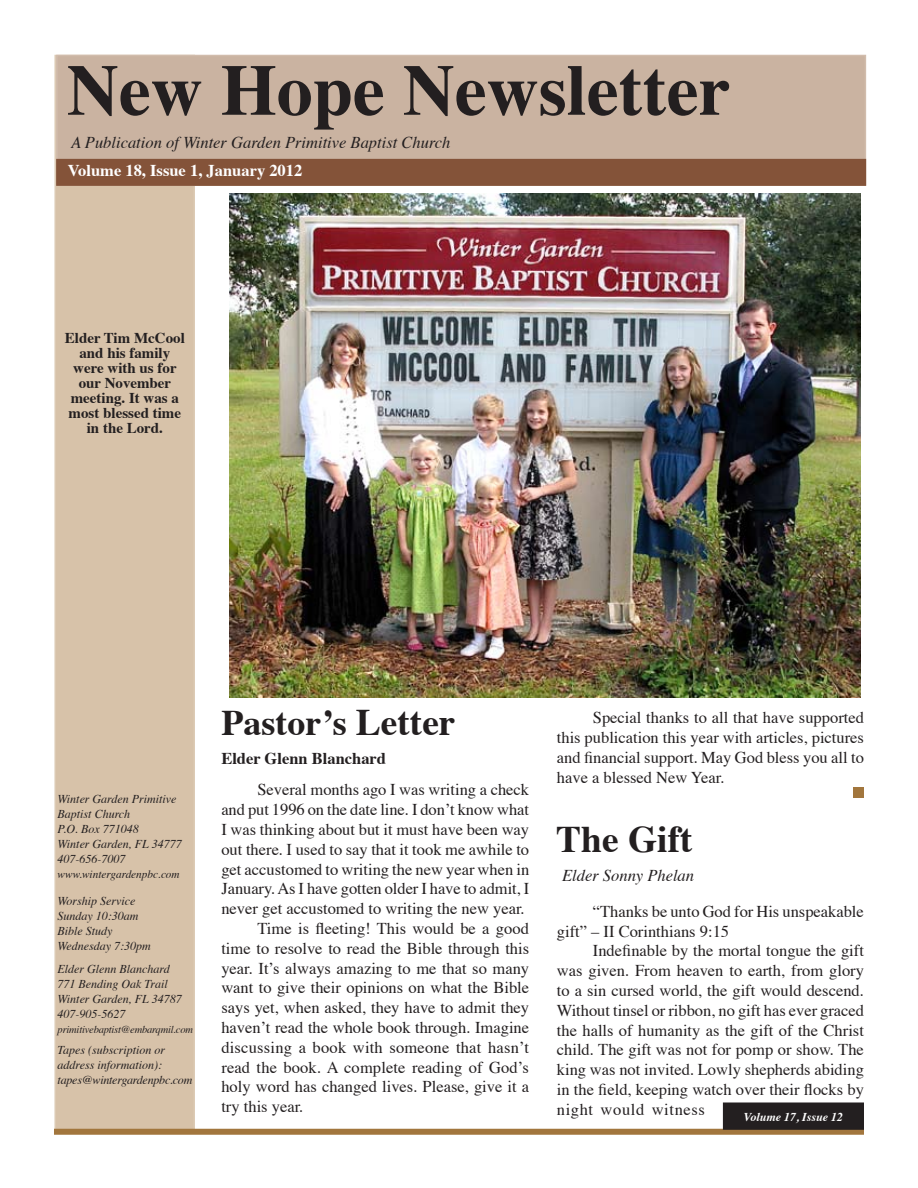
<style>
.page{position:relative;width:918px;height:1188px;background:#fff}
.page>*{position:absolute;margin:0;border:0;box-sizing:border-box;transform-origin:0 0}
.t1{font:700 72px "Times";color:#231f20}
.t2{font:700 37.5px "Times";color:#231f20}
.t3{font:700 36px "Times";color:#231f20}
.t4{font:16.5px/19.8px "Times";color:#231f20;text-align:justify}
.t5{font:italic 16.5px "Times";color:#231f20}
.t6{font:700 16.5px "Times";color:#fff}
.t7{font:700 16.5px "Times";color:#231f20}
.t8{font:700 15px/15px "Times";color:#231f20;text-align:center}
.t9{font:italic 12px/15px "Times";color:#231f20}
.t10{font:italic 700 12px "Times";color:#fff}
.t11{font:italic 11.25px "Times";color:#231f20}
.t12{font:italic 10.5px "Times";letter-spacing:-.02em;color:#231f20}
.s1{font-size:37.5px}
</style>
<div class="page">
<div style="left:54px;top:55px;width:141px;height:1079px;background:#d7c2a9;border:2px solid #dccab4"></div>
<div style="left:54px;top:1129px;width:810px;height:6px;background:#a2763d"></div>
<div style="left:724px;top:1103px;width:139px;height:26px;background:#231f20"></div>
<div style="left:723px;top:1102px;width:141px;height:28px;border:2px solid #231f20"></div>
<div style="left:56px;top:55px;width:810px;height:131px;background:#cab3a1;border:2px solid #d1bcac"></div>
<div style="left:56px;top:159px;width:810px;height:27px;background:#845339;border:2px solid #845339"></div>
<img style="left:230px;top:193px;width:631px;height:505px">
<div style="left:854px;top:787px;width:10px;height:11px;background:#a2763d"></div>
<h1 class="t1" style="left:67px;top:22px;width:665px">New Hope Newsletter</h1>
<p class="t5" style="left:71px;top:128px;width:381px">A Publication of Winter Garden Primitive Baptist Church</p>
<p class="t6" style="left:68px;top:155px;width:236px">Volume 18, Issue 1, January 2012</p>
<p class="t8" style="left:65px;top:329px;width:122px">Elder Tim McCool and his family were with us for our November meeting. It was a most blessed time in the Lord.</p>
<p class="t9" style="left:58px;top:791px;width:126px">Winter Garden Primitive<br>Baptist Church<br>P.O. Box 771048<br>Winter Garden, FL 34777<br>407-656-7007</p>
<p class="t11" style="left:58px;top:864px;width:124px">www.wintergardenpbc.com</p>
<p class="t9" style="left:58px;top:893px;width:95px">Worship Service<br>Sunday 10:30am<br>Bible Study<br>Wednesday 7:30pm</p>
<p class="t9" style="left:58px;top:960px;width:126px">Elder Glenn Blanchard<br>771 Bending Oak Trail<br>Winter Garden, FL 34787<br>407-905-5627</p>
<p class="t12" style="left:58px;top:1020px;width:137px">primitivebaptist@embarqmil.com</p>
<p class="t9" style="left:58px;top:1041px;width:136px">Tapes (subscription or address information): tapes@wintergardenpbc.com</p>
<h3 class="t3" style="left:221px;top:688px;width:236px">Pastor’s <span class="s1">Letter</span></h3>
<p class="t7" style="left:221px;top:743px;width:166px">Elder Glenn Blanchard</p>
<p class="t4" style="left:257px;top:779px;width:273px">Several months ago I was writing a check</p>
<p class="t4" style="left:221px;top:798px;width:309px">and put 1996 on the date line. I don’t know what</p>
<p class="t4" style="left:221px;top:818px;width:309px">I was thinking about but it must have been way</p>
<p class="t4" style="left:221px;top:838px;width:309px">out there. I used to say that it took me awhile to</p>
<p class="t4" style="left:221px;top:858px;width:309px">get accustomed to writing the new year when in</p>
<p class="t4" style="left:221px;top:878px;width:309px">January. As I have gotten older I have to admit, I</p>
<p class="t4" style="left:221px;top:897px;width:305px">never get accustomed to writing the new year.</p>
<p class="t4" style="left:257px;top:917px;width:273px">Time is fleeting! This would be a good</p>
<p class="t4" style="left:221px;top:937px;width:309px">time to resolve to read the Bible through this</p>
<p class="t4" style="left:221px;top:957px;width:309px">year. It’s always amazing to me that so many</p>
<p class="t4" style="left:221px;top:977px;width:309px">want to give their opinions on what the Bible</p>
<p class="t4" style="left:221px;top:996px;width:309px">says yet, when asked, they have to admit they</p>
<p class="t4" style="left:221px;top:1016px;width:309px">haven’t read the whole book through. Imagine</p>
<p class="t4" style="left:221px;top:1036px;width:309px">discussing a book with someone that hasn’t</p>
<p class="t4" style="left:221px;top:1056px;width:309px">read the book. A complete reading of God’s</p>
<p class="t4" style="left:221px;top:1076px;width:309px">holy word has changed lives. Please, give it a</p>
<p class="t4" style="left:221px;top:1095px;width:84px">try this year.</p>
<p class="t4" style="left:557px;top:707px;width:309px;text-indent:36px">Special thanks to all that have supported this publication this year with articles, pictures and financial support. May God bless you all to have a blessed New Year.</p>
<h2 class="t2" style="left:556px;top:803px;width:138px">The Gift</h2>
<p class="t5" style="left:562px;top:861px;width:133px">Elder Sonny Phelan</p>
<p class="t4" style="left:557px;top:900px;width:309px;text-indent:36px">“Thanks be unto God for His unspeakable gift” – II Corinthians 9:15</p>
<p class="t4" style="left:557px;top:940px;width:309px;text-indent:36px">Indefinable by the mortal tongue the gift was given. From heaven to earth, from glory to a sin cursed world, the gift would descend.<br>Without tinsel or ribbon, no gift has ever graced the halls of humanity as the gift of the Christ child. The gift was not for pomp or show. The king was not invited. Lowly shepherds abiding in the field, keeping watch over their flocks by night would witness</p>
<p class="t10" style="left:744px;top:1105px;width:101px">Volume 17, Issue 12</p>
</div>
